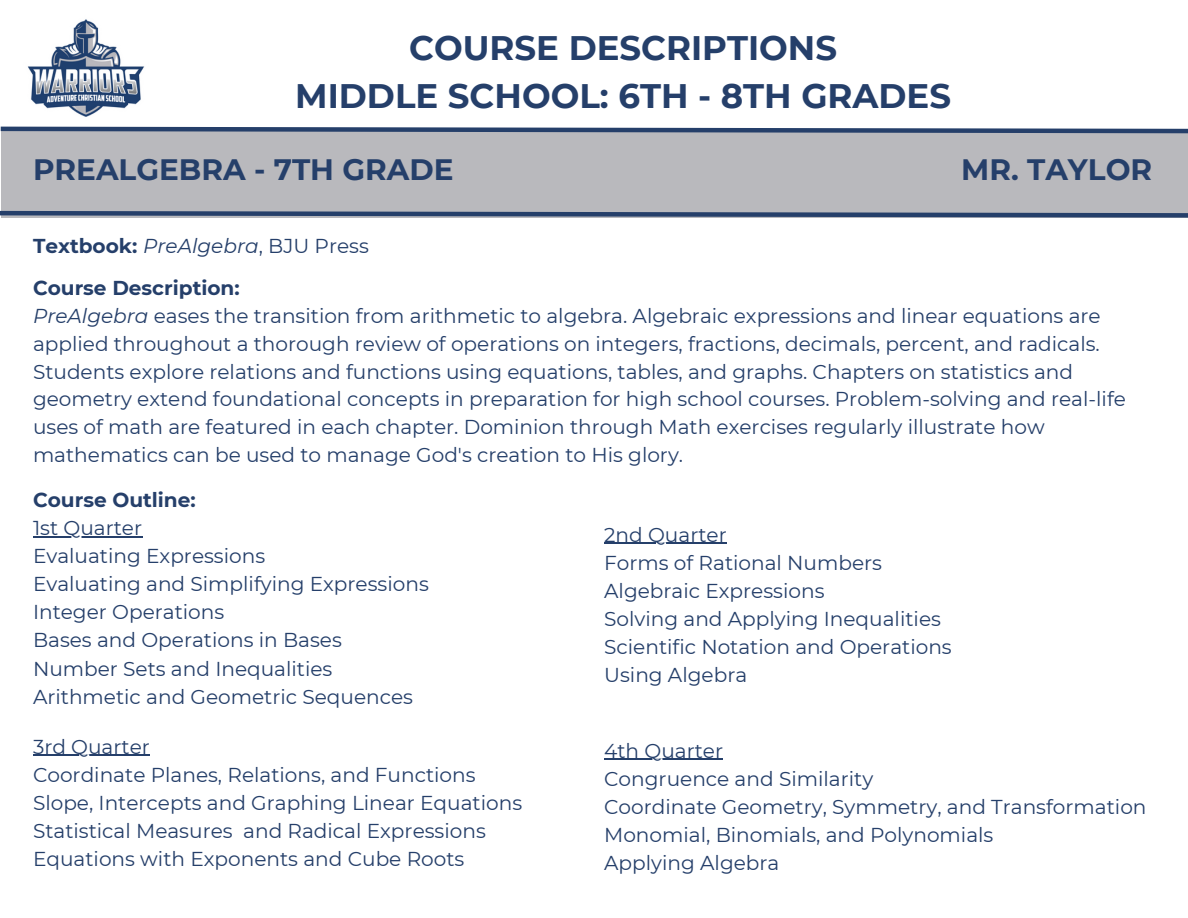
<style>
.page{position:relative;width:1188px;height:918px;background:#fff}
.page>*{position:absolute;margin:0;border:0;box-sizing:border-box;transform-origin:0 0}
.t1{font:700 34.05px/47.2px "Montserrat";color:#253f6a;text-align:center}
.t2{font:700 29.55px "Montserrat";color:#253f6a}
.t3{font:20.1px/27.8px "Montserrat";color:#253f6a}
.t4{font:700 20.1px "Montserrat";color:#253f6a}
.t5{font:italic 20.1px "Montserrat";color:#253f6a}
.s1{font-weight:700;font-style:normal}
.s2{font-style:normal}
.s3{font-style:italic}
</style>
<div class="page">
<img style="left:27px;top:19px;width:118px;height:98px">
<div style="left:1px;top:129px;width:1187px;height:89px;background:#b9b9bd"></div>
<svg style="left:0;top:126px;width:1188px;height:8px"></svg>
<hr style="left:604px;top:543px;width:123px;height:1px;background:#253f6a">
<hr style="left:604px;top:759px;width:119px;height:1px;background:#253f6a">
<hr style="left:33px;top:536px;width:109px;height:1px;background:#253f6a">
<hr style="left:33px;top:755px;width:117px;height:1px;background:#253f6a">
<svg style="left:0;top:210px;width:1188px;height:8px"></svg>
<p class="t1" style="left:295px;top:24px;width:657px">COURSE DESCRIPTIONS<br>MIDDLE SCHOOL: 6TH - 8TH GRADES</p>
<p class="t1" style="left:455px;top:54px;width:330px">CURRICULUM LIST</p>
<p class="t2" style="left:33px;top:152px;width:422px">PREALGEBRA - 7TH GRADE</p>
<p class="t2" style="left:961px;top:152px;width:192px">MR. TAYLOR</p>
<h3 class="t5" style="left:33px;top:233px;width:337px"><span class="s1">Textbook:</span> PreAlgebra<span class="s2">, BJU Press</span></h3>
<h2 class="t4" style="left:33px;top:276px;width:208px">Course Description:</h2>
<h2 class="t3" style="left:33px;top:302px;width:1094px"><span class="s3">PreAlgebra</span> eases the transition from arithmetic to algebra. Algebraic expressions and linear equations are applied throughout a thorough review of operations on integers, fractions, decimals, percent, and radicals.<br>Students explore relations and functions using equations, tables, and graphs. Chapters on statistics and geometry extend foundational concepts in preparation for high school courses. Problem-solving and real-life uses of math are featured in each chapter. Dominion through Math exercises regularly illustrate how mathematics can be used to manage God's creation to His glory.</h2>
<p class="t4" style="left:33px;top:487px;width:164px">Course Outline:</p>
<p class="t3" style="left:33px;top:514px;width:111px">1st Quarter</p>
<p class="t3" style="left:33px;top:542px;width:234px">Evaluating Expressions</p>
<p class="t3" style="left:33px;top:570px;width:397px;line-height:28.2px">Evaluating and Simplifying Expressions<br>Integer Operations</p>
<p class="t3" style="left:33px;top:626px;width:310px">Bases and Operations in Bases</p>
<p class="t3" style="left:33px;top:654px;width:301px">Number Sets and Inequalities</p>
<p class="t3" style="left:33px;top:683px;width:382px">Arithmetic and Geometric Sequences</p>
<p class="t3" style="left:33px;top:733px;width:118px">3rd Quarter</p>
<p class="t3" style="left:33px;top:761px;width:444px">Coordinate Planes, Relations, and Functions</p>
<p class="t3" style="left:33px;top:789px;width:491px">Slope, Intercepts and Graphing Linear Equations</p>
<p class="t3" style="left:33px;top:817px;width:454px">Statistical Measures and Radical Expressions</p>
<p class="t3" style="left:33px;top:845px;width:433px">Equations with Exponents and Cube Roots</p>
<p class="t3" style="left:604px;top:521px;width:124px">2nd Quarter</p>
<p class="t3" style="left:604px;top:548px;width:279px;line-height:28.2px">Forms of Rational Numbers<br>Algebraic Expressions</p>
<p class="t3" style="left:604px;top:605px;width:338px">Solving and Applying Inequalities</p>
<p class="t3" style="left:604px;top:633px;width:349px">Scientific Notation and Operations</p>
<p class="t3" style="left:604px;top:661px;width:145px">Using Algebra</p>
<p class="t3" style="left:604px;top:737px;width:120px">4th Quarter</p>
<p class="t3" style="left:604px;top:765px;width:271px">Congruence and Similarity</p>
<p class="t3" style="left:604px;top:793px;width:544px">Coordinate Geometry, Symmetry, and Transformation</p>
<p class="t3" style="left:604px;top:821px;width:391px">Monomial, Binomials, and Polynomials</p>
<p class="t3" style="left:604px;top:849px;width:177px">Applying Algebra</p>
</div>
